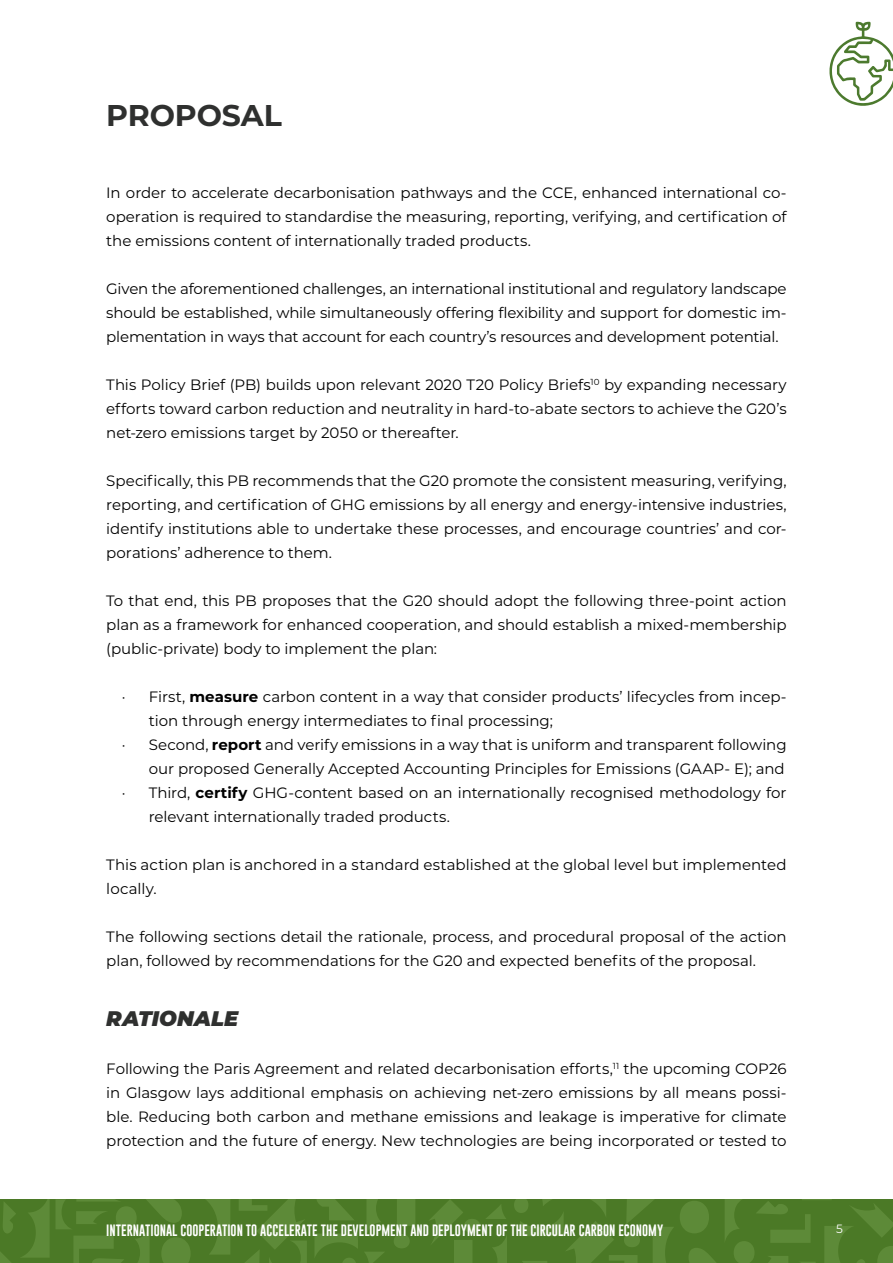
<style>
.page{position:relative;width:893px;height:1263px;background:#fff}
.page>*{position:absolute;margin:0;border:0;box-sizing:border-box;transform-origin:0 0}
.titolo_capitolo{font:700 30px "Montserrat";letter-spacing:-.005em;color:#2f302f}
.normale{font:italic 900 21px "Montserrat";letter-spacing:.005em;color:#2f302f}
.normale-2{font:15px/24px "Montserrat";letter-spacing:-.005em;color:#000;text-align:justify}
.t1{font:12px "Gobold";color:#fff}
.t2{font:12px "Montserrat";color:#fff}
.s1{font-weight:700}
</style>
<div class="page">
<div style="left:0;top:1199px;width:893px;height:64px;background:#4b7926"></div>
<svg style="left:514px;top:1199px;width:379px;height:64px"></svg>
<svg style="left:430px;top:1200px;width:77px;height:63px"></svg>
<svg style="left:0;top:1199px;width:415px;height:64px"></svg>
<svg style="left:829px;top:22px;width:64px;height:84px"></svg>
<p class="titolo_capitolo" style="left:106px;top:94px;width:177px">PROPOSAL</p>
<p class="normale-2" style="left:106px;top:180px;width:682px">In order to accelerate decarbonisation pathways and the CCE, enhanced international co&shy;operation is required to standardise the measuring, reporting, verifying, and certification of the emissions content of internationally traded products.</p>
<p class="normale-2" style="left:106px;top:276px;width:682px">Given the aforementioned challenges, an international institutional and regulatory landscape should be established, while simultaneously offering flexibility and support for domestic im&shy;plementation in ways that account for each country’s resources and development potential.</p>
<p class="normale-2" style="left:106px;top:372px;width:682px">This Policy Brief (PB) builds upon relevant 2020 T20 Policy Briefs<sup>10</sup> by expanding necessary efforts toward carbon reduction and neutrality in hard-to-abate sectors to achieve the G20’s net-zero emissions target by 2050 or thereafter.</p>
<p class="normale-2" style="left:106px;top:468px;width:682px">Specifically, this PB recommends that the G20 promote the consistent measuring, verifying, reporting, and certification of GHG emissions by all energy and energy-intensive industries, identify institutions able to undertake these processes, and encourage countries’ and cor&shy;porations’ adherence to them.</p>
<p class="normale-2" style="left:106px;top:588px;width:682px">To that end, this PB proposes that the G20 should adopt the following three-point action plan as a framework for enhanced cooperation, and should establish a mixed-membership (public-private) body to implement the plan:</p>
<p class="normale-2" style="left:149px;top:684px;width:639px;text-indent:-27px">· First, <span class="s1">measure</span> carbon content in a way that consider products’ lifecycles from incep&shy;tion through energy intermediates to final processing;</p>
<p class="normale-2" style="left:122px;top:732px;width:666px;text-align:right">· Second, <span class="s1">report</span> and verify emissions in a way that is uniform and transparent following our proposed Generally Accepted Accounting Principles for Emissions (GAAP- E); and</p>
<p class="normale-2" style="left:149px;top:780px;width:639px;text-indent:-27px">· Third, <span class="s1">certify</span> GHG-content based on an internationally recognised methodology for relevant internationally traded products.</p>
<p class="normale-2" style="left:106px;top:852px;width:682px">This action plan is anchored in a standard established at the global level but implemented locally.</p>
<p class="normale-2" style="left:106px;top:924px;width:682px">The following sections detail the rationale, process, and procedural proposal of the action plan, followed by recommendations for the G20 and expected benefits of the proposal.</p>
<p class="normale" style="left:106px;top:1003px;width:133px">RATIONALE</p>
<p class="normale-2" style="left:106px;top:1056px;width:682px">Following the Paris Agreement and related decarbonisation efforts,<sup>11</sup> the upcoming COP26 in Glasgow lays additional emphasis on achieving net-zero emissions by all means possi&shy;ble. Reducing both carbon and methane emissions and leakage is imperative for climate protection and the future of energy. New technologies are being incorporated or tested to</p>
<p class="t1" style="left:106px;top:1223px;width:558px">INTERNATIONAL COOPERATION TO ACCELERATE THE DEVELOPMENT AND DEPLOYMENT OF THE CIRCULAR CARBON ECONOMY</p>
<p class="t2" style="left:836px;top:1221px;width:8px">5</p>
</div>
